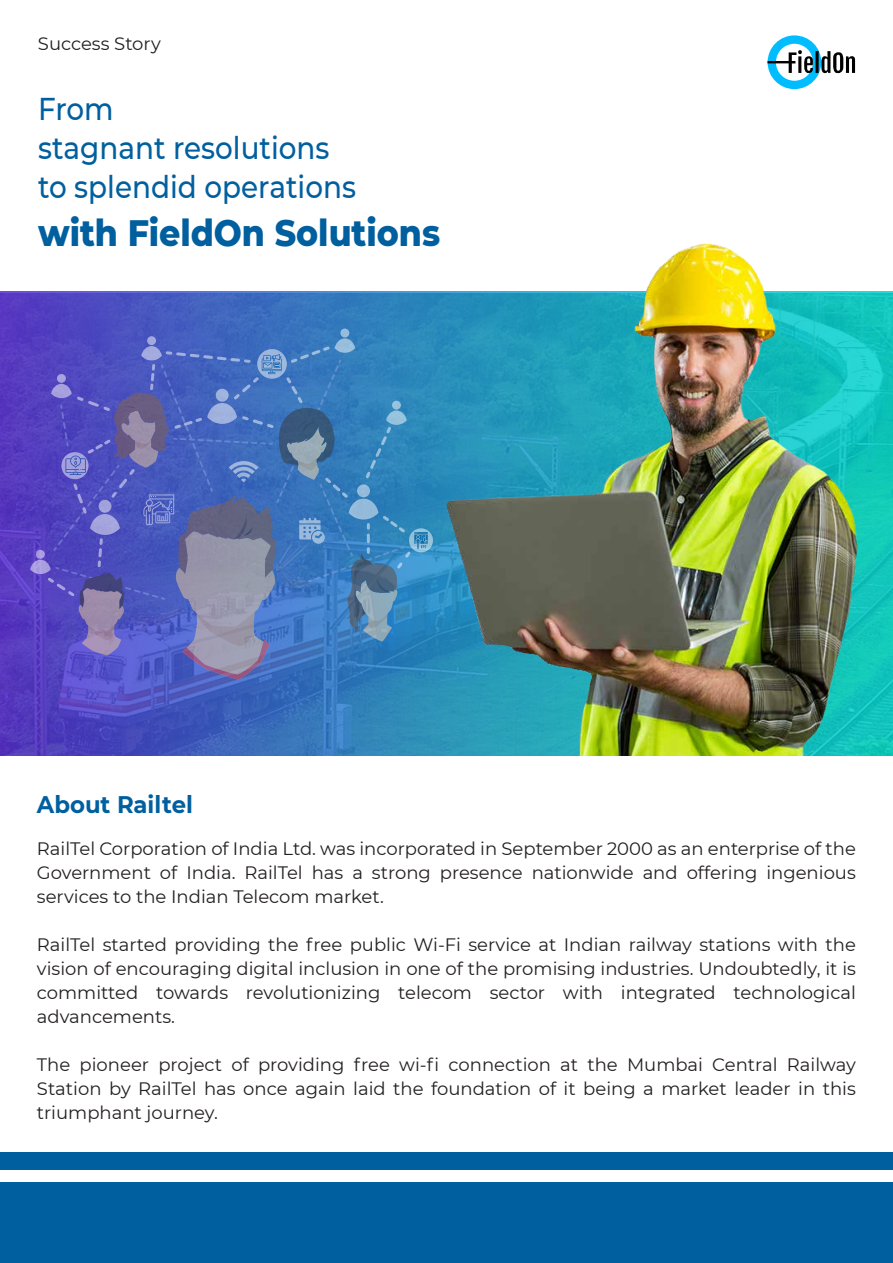
<style>
.page{position:relative;width:893px;height:1263px;background:#fff}
.page>*{position:absolute;margin:0;border:0;box-sizing:border-box;transform-origin:0 0}
.t1{font:800 37.5px "Montserrat";color:#005f9f;scale:.88 1}
.t2{font:500 31.5px/39px "Montserrat";color:#005f9f;scale:.88 1}
.t3{font:700 24px "Montserrat";color:#005f9f;scale:.95 1}
.t4{font:18px/24px "Montserrat";color:#231f20;text-align:justify}
</style>
<div class="page">
<svg style="left:0;top:292px;width:893px;height:463px"></svg>
<div style="left:0;top:1182px;width:893px;height:81px;background:#005f9f"></div>
<svg style="left:767px;top:35px;width:88px;height:54px"></svg>
<div style="left:0;top:1152px;width:893px;height:17px;background:#005f9f"></div>
<svg style="left:147px;top:336px;width:9px;height:9px"></svg>
<div style="left:340px;top:329px;width:9px;height:8px;background:#96bbdc;border-radius:50%"></div>
<svg style="left:409px;top:528px;width:24px;height:24px"></svg>
<svg style="left:30px;top:338px;width:398px;height:341px"></svg>
<img style="left:446px;top:244px;width:411px;height:511px">
<p class="t4" style="left:38px;top:31px;width:124px">Success Story</p>
<h2 class="t2" style="left:38px;top:88px;width:363px">From<br>stagnant resolutions to splendid operations</h2>
<h1 class="t1" style="left:38px;top:205px;width:458px">with FieldOn Solutions</h1>
<h3 class="t3" style="left:37px;top:787px;width:166px">About Railtel</h3>
<p class="t4" style="left:37px;top:836px;width:820px">RailTel Corporation of India Ltd. was incorporated in September 2000 as an enterprise of the Government of India. RailTel has a strong presence nationwide and offering ingenious services to the Indian Telecom market.</p>
<p class="t4" style="left:37px;top:932px;width:821px">RailTel started providing the free public Wi-Fi service at Indian railway stations with the vision of encouraging digital inclusion in one of the promising industries. Undoubtedly, it is committed towards revolutionizing telecom sector with integrated technological advancements.</p>
<p class="t4" style="left:37px;top:1052px;width:820px">The pioneer project of providing free wi-fi connection at the Mumbai Central Railway Station by RailTel has once again laid the foundation of it being a market leader in this triumphant journey.</p>
</div>
